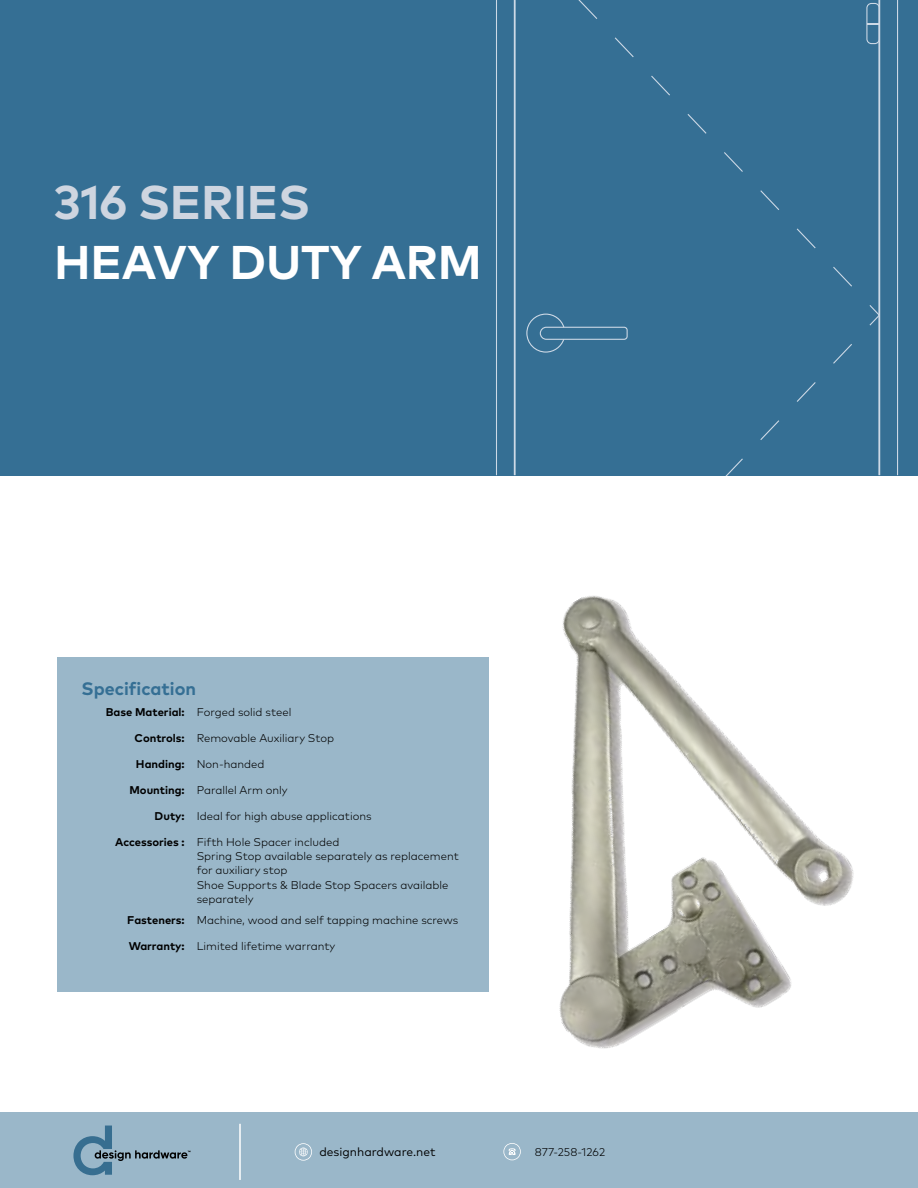
<style>
.page{position:relative;width:918px;height:1188px;background:#fff}
.page>*{position:absolute;margin:0;border:0;box-sizing:border-box;transform-origin:0 0}
.t1{font:700 47.25px "Mark Pro";letter-spacing:-.005em;color:#fff}
.t2{font:700 47.25px "Mark Pro";letter-spacing:-.005em;color:#ced5e0}
.t3{font:700 18px "Mark Pro";color:#356f94}
.t4{font:12px "Mark Pro";color:#000}
.t5{font:300 11.25px/14.2px "Mark Pro";color:#000}
.s1{font-weight:700}
</style>
<div class="page">
<div style="left:57px;top:657px;width:432px;height:334px;background:#9ab7c9"></div>
<img style="left:355px;top:595px;width:499px;height:454px">
<div style="left:0;top:0;width:918px;height:475px;background:#356f94"></div>
<hr style="left:878px;top:0;width:2px;height:475px;background:#cdd9e6">
<hr style="left:514px;top:0;width:2px;height:475px;background:#cdd9e6">
<hr style="left:897px;top:0;width:1px;height:475px;background:#cdd9e6">
<hr style="left:496px;top:0;width:1px;height:475px;background:#cdd9e6">
<svg style="left:866px;top:3px;width:13px;height:41px"></svg>
<svg style="left:578px;top:0;width:274px;height:287px"></svg>
<svg style="left:869px;top:305px;width:10px;height:21px"></svg>
<svg style="left:526px;top:314px;width:326px;height:161px"></svg>
<div style="left:0;top:1112px;width:918px;height:76px;background:#9ab7c9"></div>
<svg style="left:73px;top:1126px;width:117px;height:49px"></svg>
<hr style="left:239px;top:1124px;width:2px;height:56px;background:#fff">
<svg style="left:295px;top:1143px;width:17px;height:18px"></svg>
<svg style="left:503px;top:1143px;width:18px;height:17px"></svg>
<h1 class="t2" style="left:54px;top:166px;width:258px">316 SERIES</h1>
<h1 class="t2" style="left:54px;top:166px;width:29px">4</h1>
<h1 class="t1" style="left:54px;top:226px;width:429px">HEAVY DUTY ARM</h1>
<h2 class="t3" style="left:82px;top:675px;width:116px">Specification</h2>
<p class="t5" style="left:106px;top:704px;width:187px"><span class="s1">Base Material:</span> Forged solid steel</p>
<p class="t5" style="left:135px;top:730px;width:201px"><span class="s1">Controls:</span> Removable Auxiliary Stop</p>
<p class="t5" style="left:136px;top:756px;width:130px"><span class="s1">Handing:</span> Non-handed</p>
<p class="t5" style="left:129px;top:782px;width:160px"><span class="s1">Mounting:</span> Parallel Arm only</p>
<p class="t5" style="left:155px;top:808px;width:219px"><span class="s1">Duty:</span> Ideal for high abuse applications</p>
<p class="t5" style="left:197px;top:834px;width:264px;text-indent:-81px"><span class="s1">Accessories :</span> Fifth Hole Spacer included<br>Spring Stop available separately as replacement for auxiliary stop<br>Shoe Supports &amp; Blade Stop Spacers available separately</p>
<p class="t5" style="left:127px;top:912px;width:333px"><span class="s1">Fasteners:</span> Machine, wood and self tapping machine screws</p>
<p class="t5" style="left:129px;top:938px;width:208px"><span class="s1">Warranty:</span> Limited lifetime warranty</p>
<p class="t4" style="left:319px;top:1143px;width:118px">designhardware.net</p>
<p class="t5" style="left:535px;top:1144px;width:72px">877-258-1262</p>
</div>
